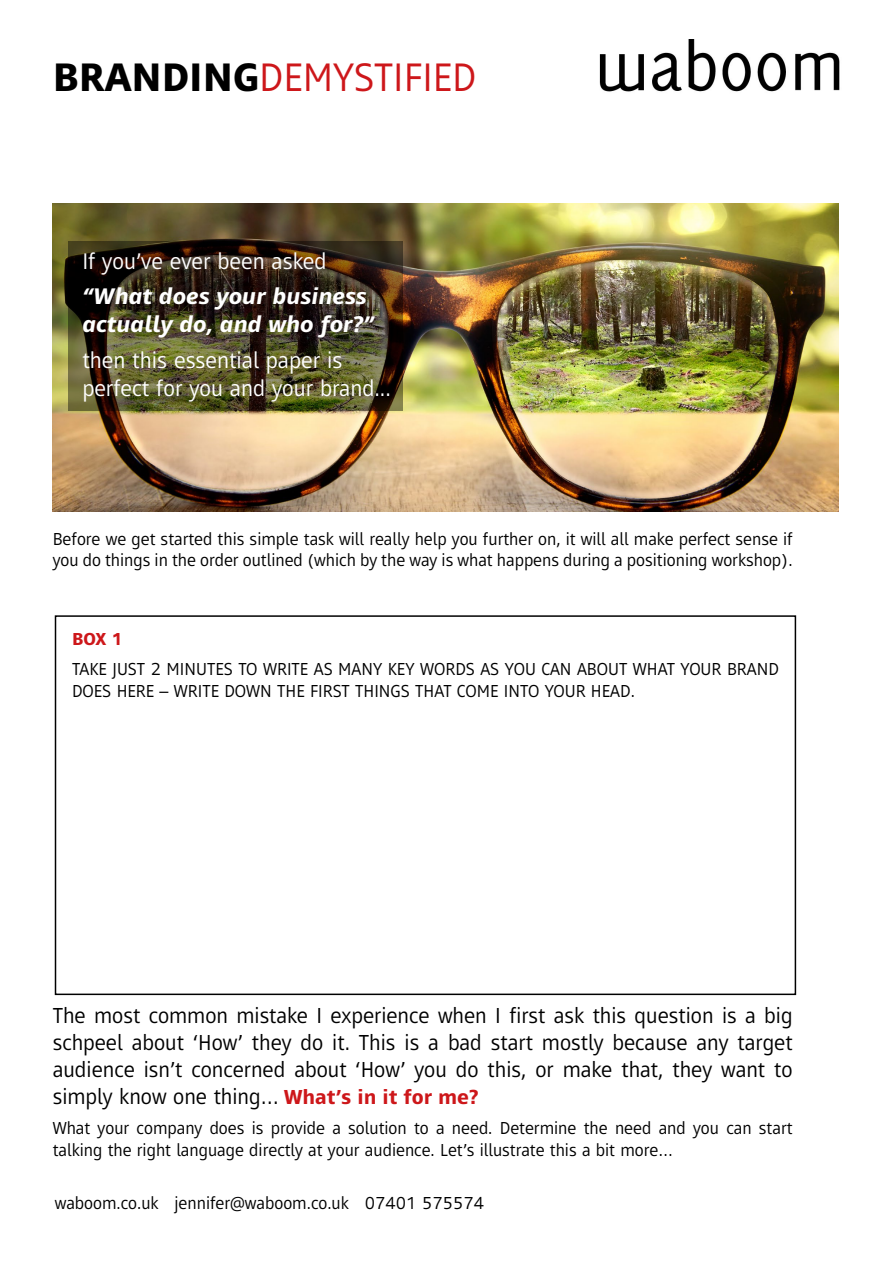
<style>
.page{position:relative;width:893px;height:1263px;background:#fff}
.page>*{position:absolute;margin:0;border:0;box-sizing:border-box;transform-origin:0 0}
.t1{font:41.25px "Mayberry Pro";color:#cd171a}
.t2{font:23.4px/28px "Mayberry Pro";color:#fff}
.t3{font:italic 700 23.4px/28px "Mayberry Pro";color:#fff}
.t4{font:22.5px/27px "Mayberry Pro";color:#000;text-align:justify}
.t5{font:18px/21.6px "Mayberry Pro";color:#000}
.t6{font:700 18px "Mayberry Pro";color:#cd171a}
.s1{font-weight:700;color:#000}
.s2{font-weight:700;font-size:21px;color:#cd171a}
</style>
<div class="page">
<img style="left:53px;top:204px;width:786px;height:307px">
<img style="left:599px;top:40px;width:241px;height:52px">
<div style="left:55px;top:615px;width:741px;height:380px;border:2px solid #000"></div>
<img style="left:68px;top:241px;width:335px;height:169px">
<h1 class="t1" style="left:53px;top:49px;width:425px"><span class="s1">BRANDING</span>DEMYSTIFIED</h1>
<p class="t2" style="left:82px;top:246px;width:246px">If you’ve ever been asked</p>
<p class="t3" style="left:82px;top:281px;width:294px">“What does your business actually do, and who for?”</p>
<p class="t2" style="left:82px;top:345px;width:310px">then this essential paper is perfect for you and your brand...</p>
<p class="t5" style="left:53px;top:527px;width:741px">Before we get started this simple task will really help you further on, it will all make perfect sense if you do things in the order outlined (which by the way is what happens during a positioning workshop).</p>
<p class="t6" style="left:72px;top:627px;width:52px">BOX 1</p>
<p class="t5" style="left:72px;top:657px;width:708px">TAKE JUST 2 MINUTES TO WRITE AS MANY KEY WORDS AS YOU CAN ABOUT WHAT YOUR BRAND<br>DOES HERE – WRITE DOWN THE FIRST THINGS THAT COME INTO YOUR HEAD.</p>
<p class="t4" style="left:53px;top:1001px;width:741px">The most common mistake I experience when I first ask this question is a big schpeel about ‘How’ they do it. This is a bad start mostly because any target audience isn’t concerned about ‘How’ you do this, or make that, they want to simply know one thing… <span class="s2">What’s in it for me?</span></p>
<p class="t5" style="left:53px;top:1116px;width:741px">What your company does is provide a solution to a need. Determine the need and you can start talking the right language directly at your audience. Let’s illustrate this a bit more…</p>
<p class="t5" style="left:55px;top:1191px;width:431px">waboom.co.uk jennifer@waboom.co.uk 07401 575574</p>
</div>
